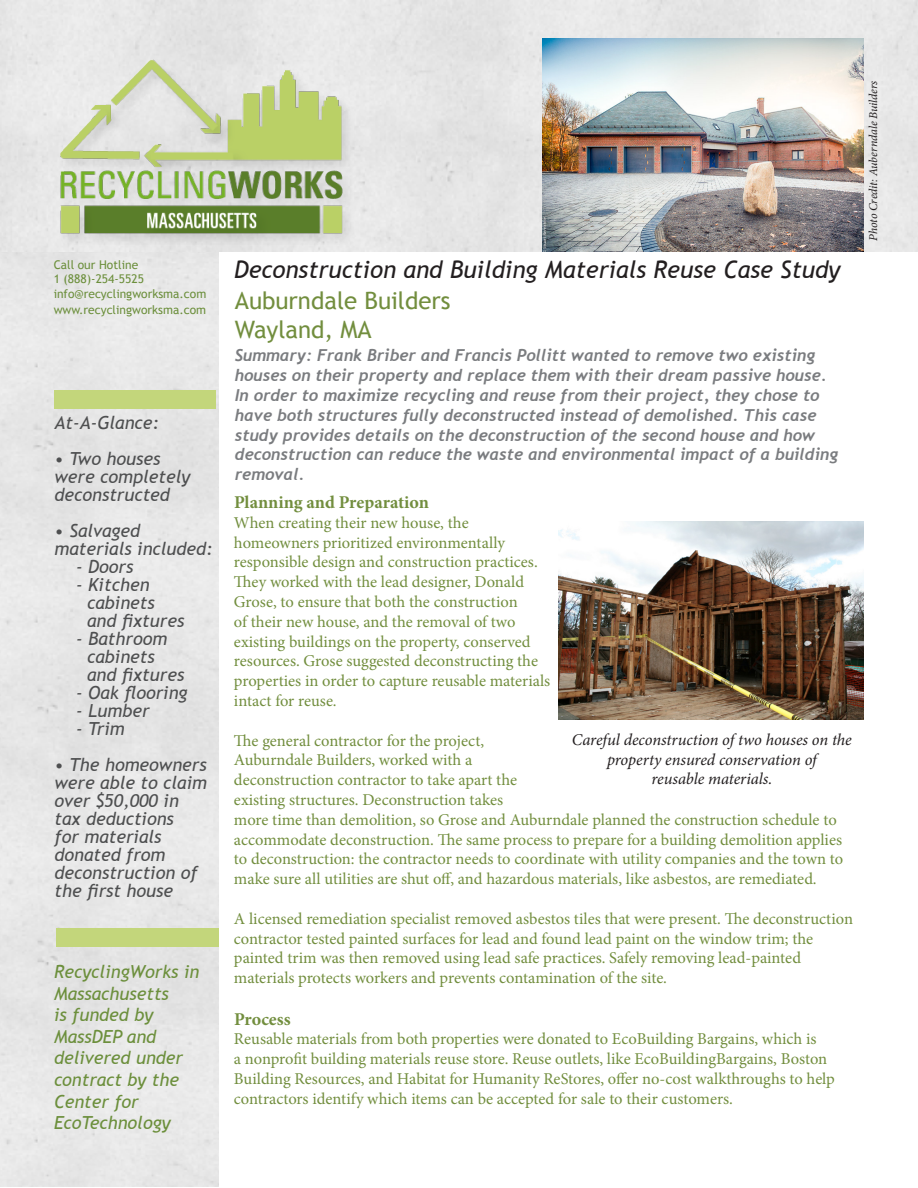
<style>
.page{position:relative;width:918px;height:1188px;background:#fff}
.page>*{position:absolute;margin:0;border:0;box-sizing:border-box;transform-origin:0 0}
.t1{font:italic 24px "Trebuchet MS";color:#231f20}
.t2{font:24px "Trebuchet MS";color:#728e3e}
.t3{font:italic 18px/18px "Trebuchet MS";color:#4e4f50}
.t4{font:italic 18px/21.6px "Trebuchet MS";color:#6c8f3c}
.t5{font:700 18px "Minion Pro";color:#728e3e}
.t6{font:16.5px/19.8px "Minion Pro";color:#728e3e}
.t7{font:italic 700 16.5px/19.8px "Trebuchet";color:#7a7c7f}
.t8{font:italic 16.5px/19.8px "Minion Pro";letter-spacing:-.005em;color:#231f20;text-align:center}
.t9{font:12px "Trebuchet MS";color:#6c8f3c}
.t10{font:italic 12px "Minion Pro";letter-spacing:-.01em;color:#231f20}
</style>
<div class="page">
<div style="left:0;top:0;width:918px;height:252px;background:#e6e6e6"></div>
<img style="left:57px;top:54px;width:302px;height:190px">
<div style="left:54px;top:391px;width:162px;height:18px;background:#c3d67b"></div>
<div style="left:56px;top:929px;width:162px;height:18px;background:#c3d67b"></div>
<img style="left:558px;top:521px;width:306px;height:199px">
<img style="left:542px;top:38px;width:321px;height:213px">
<p class="t9" style="left:54px;top:258px;width:86px">Call our Hotline</p>
<p class="t9" style="left:54px;top:272px;width:92px">1 (888)-254-5525</p>
<p class="t9" style="left:54px;top:286px;width:154px">info@recyclingworksma.com</p>
<p class="t9" style="left:54px;top:303px;width:154px">www.recyclingworksma.com</p>
<p class="t3" style="left:55px;top:414px;width:106px">At-A-Glance:</p>
<p class="t3" style="left:55px;top:450px;width:137px">• Two houses were completely deconstructed</p>
<p class="t3" style="left:55px;top:522px;width:160px">• Salvaged materials included:</p>
<p class="t3" style="left:76px;top:558px;width:59px">- Doors</p>
<p class="t3" style="left:76px;top:576px;width:80px;text-align:right">- Kitchen cabinets</p>
<p class="t3" style="left:87px;top:612px;width:99px">and fixtures</p>
<p class="t3" style="left:76px;top:630px;width:93px;text-align:center">- Bathroom cabinets</p>
<p class="t3" style="left:87px;top:666px;width:99px">and fixtures</p>
<p class="t3" style="left:76px;top:684px;width:113px">- Oak flooring</p>
<p class="t3" style="left:76px;top:702px;width:75px">- Lumber</p>
<p class="t3" style="left:76px;top:720px;width:50px">- Trim</p>
<p class="t3" style="left:55px;top:756px;width:154px">• The homeowners were able to claim over $50,000 in tax deductions<br>for materials donated from deconstruction of the first house</p>
<p class="t4" style="left:54px;top:961px;width:147px">RecyclingWorks in<br>Massachusetts</p>
<p class="t4" style="left:54px;top:1004px;width:131px">is funded by<br>MassDEP and delivered under contract by the<br>Center for</p>
<p class="t4" style="left:54px;top:1112px;width:118px">EcoTechnology</p>
<p class="t1" style="left:234px;top:255px;width:608px">Deconstruction and Building Materials Reuse Case Study</p>
<p class="t2" style="left:235px;top:287px;width:217px">Auburndale Builders</p>
<p class="t2" style="left:235px;top:315px;width:138px">Wayland, MA</p>
<p class="t7" style="left:235px;top:346px;width:605px">Summary: Frank Briber and Francis Pollitt wanted to remove two existing houses on their property and replace them with their dream passive house.<br>In order to maximize recycling and reuse from their project, they chose to have both structures fully deconstructed instead of demolished. This case study provides details on the deconstruction of the second house and how deconstruction can reduce the waste and environmental impact of a building removal.</p>
<p class="t5" style="left:234px;top:490px;width:197px">Planning and Preparation</p>
<p class="t6" style="left:234px;top:513px;width:318px">When creating their new house, the homeowners prioritized environmentally responsible design and construction practices.<br>They worked with the lead designer, Donald Grose, to ensure that both the construction<br>of their new house, and the removal of two existing buildings on the property, conserved resources. Grose suggested deconstructing the properties in order to capture reusable materials intact for reuse.</p>
<p class="t6" style="left:234px;top:731px;width:611px">The general contractor for the project,<br>Auburndale Builders, worked with a<br>deconstruction contractor to take apart the<br>existing structures. Deconstruction takes<br>more time than demolition, so Grose and Auburndale planned the construction schedule to accommodate deconstruction. The same process to prepare for a building demolition applies to deconstruction: the contractor needs to coordinate with utility companies and the town to make sure all utilities are shut off, and hazardous materials, like asbestos, are remediated.</p>
<p class="t6" style="left:234px;top:909px;width:621px">A licensed remediation specialist removed asbestos tiles that were present. The deconstruction contractor tested painted surfaces for lead and found lead paint on the window trim; the painted trim was then removed using lead safe practices. Safely removing lead-painted materials protects workers and prevents contamination of the site.</p>
<p class="t5" style="left:234px;top:1006px;width:58px">Process</p>
<p class="t6" style="left:234px;top:1029px;width:602px">Reusable materials from both properties were donated to EcoBuilding Bargains, which is<br>a nonprofit building materials reuse store. Reuse outlets, like EcoBuildingBargains, Boston Building Resources, and Habitat for Humanity ReStores, offer no-cost walkthroughs to help contractors identify which items can be accepted for sale to their customers.</p>
<p class="t8" style="left:572px;top:730px;width:281px">Careful deconstruction of two houses on the property ensured conservation of</p>
<p class="t8" style="left:651px;top:769px;width:123px">reusable materials.</p>
<p class="t10" style="left:865px;top:241px;width:162px;rotate:-90deg">Photo Credit: Auberndale Builders</p>
</div>
